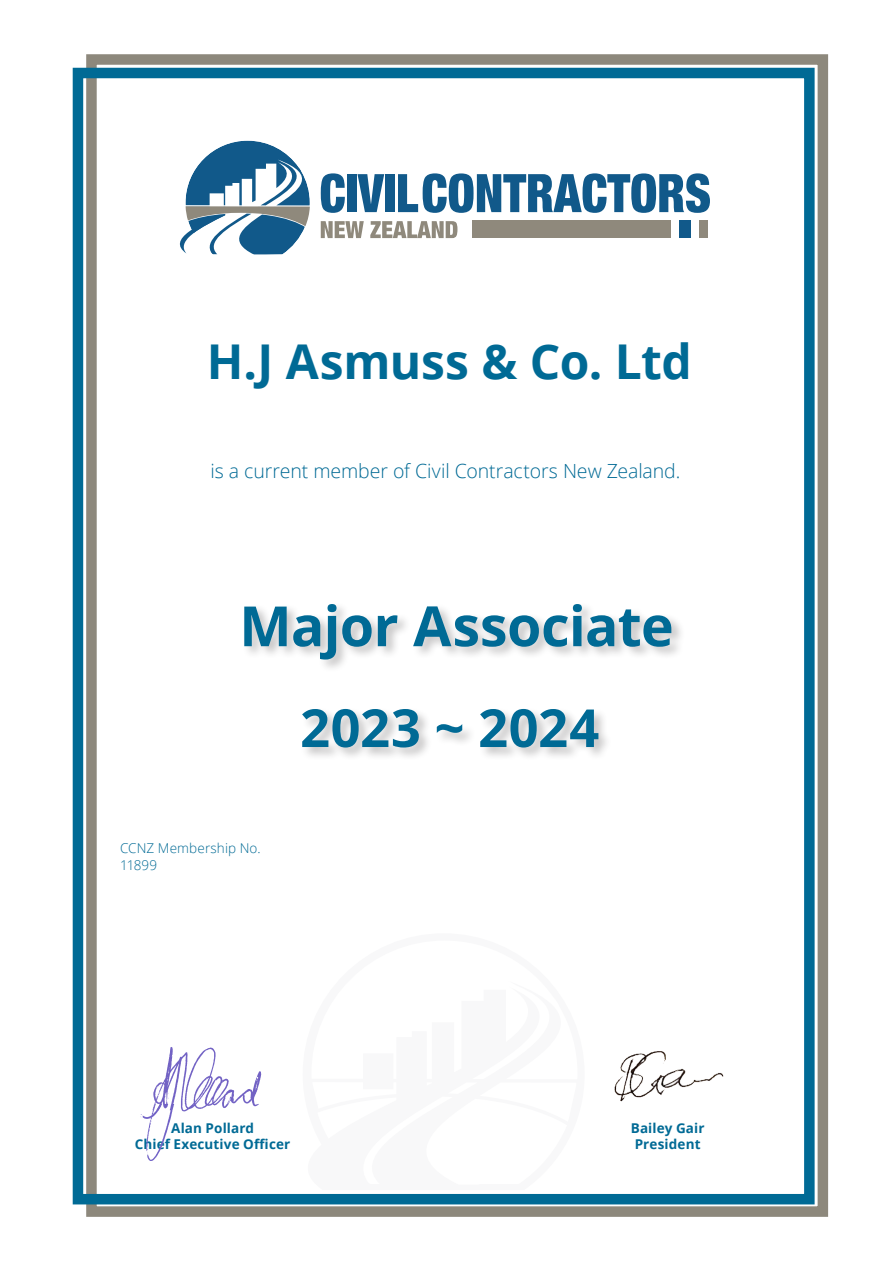
<style>
.page{position:relative;width:893px;height:1263px;background:#fff}
.page>*{position:absolute;margin:0;border:0;box-sizing:border-box;transform-origin:0 0}
.Large_heading{font:700 55.5px "Open Sans";letter-spacing:-.015em;color:#006a95}
.Large_heading-2{font:700 52.5px "Open Sans";letter-spacing:.01em;color:#006a95}
.Large_heading-3{font:700 48px "Open Sans";letter-spacing:-.01em;color:#006a95}
.Large_heading-4{font:300 19.5px "Open Sans";letter-spacing:-.005em;color:#006a95}
.Large_heading-5{font:700 13.5px/16.2px "Open Sans";letter-spacing:.01em;color:#006a95;text-align:center}
.Large_heading-6{font:300 13.5px "Open Sans";letter-spacing:.01em;color:#006a95}
</style>
<div class="page">
<div style="left:86px;top:54px;width:742px;height:1163px;border:10px solid #8d887c"></div>
<div style="left:73px;top:68px;width:742px;height:1136px;border:10px solid #006a95"></div>
<svg style="left:179px;top:140px;width:531px;height:115px"></svg>
<div style="left:242px;top:602px;width:443px;height:160px;background:#231f20;opacity:.26"></div>
<img style="left:614px;top:1051px;width:110px;height:51px">
<img style="left:153px;top:1047px;width:109px;height:65px">
<img style="left:140px;top:1104px;width:37px;height:57px">
<p class="Large_heading-3" style="left:207px;top:328px;width:486px">H.J Asmuss &amp; Co. Ltd</p>
<p class="Large_heading-4" style="left:210px;top:458px;width:471px">is a current member of Civil Contractors New Zealand.</p>
<p class="Large_heading" style="left:239px;top:587px;width:436px">Major Associate</p>
<p class="Large_heading-6" style="left:120px;top:839px;width:142px">CCNZ Membership No.</p>
<p class="Large_heading-6" style="left:120px;top:855px;width:39px">11899</p>
<p class="Large_heading-2" style="left:300px;top:691px;width:301px">2023 ~ 2024</p>
<p class="Large_heading-5" style="left:135px;top:1120px;width:157px">Alan Pollard<br>Chief Executive Officer</p>
<p class="Large_heading-5" style="left:631px;top:1120px;width:75px">Bailey Gair</p>
<p class="Large_heading-5" style="left:635px;top:1136px;width:67px">President</p>
</div>
